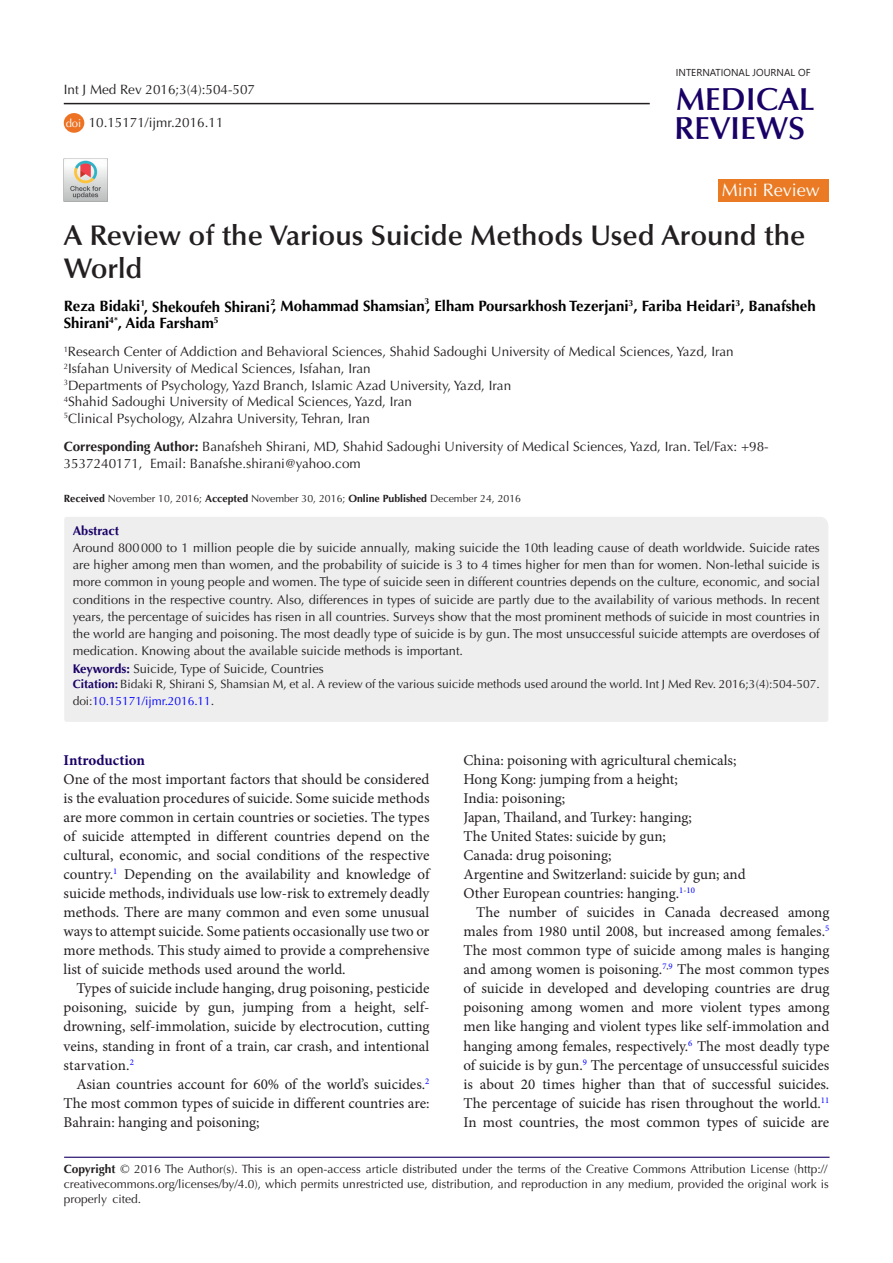
<style>
.page{position:relative;width:893px;height:1263px;background:#fff}
.page>*{position:absolute;margin:0;border:0;box-sizing:border-box;transform-origin:0 0}
.t1{font:600 31.95px "Optima LT Std";color:#190066}
.t2{font:600 28.5px/33px "Optima LT Std";color:#231f20}
.t3{font:18px "Optima LT Std";color:#fff}
.List_Paragraph{font:15px/19px "Minion Pro";color:#231f20;text-align:justify}
.t4{font:700 15px/16.5px "Optima LT Std";color:#000}
.t5{font:700 15px "Minion Pro";letter-spacing:-.005em;color:#190066}
.t6{font:13.5px/16.5px "Optima LT Std";color:#231f20}
.Default{font:12.75px/17.2px "Optima LT Std";color:#231f20;text-align:justify}
.Default-2{font:700 12.75px "Optima LT Std";color:#190066}
.t7{font:12px/15px "Optima LT Std";color:#231f20;text-align:justify}
.t8{font:11.25px "Optima LT Std";color:#fff}
.t9{font:10.5px "Optima LT Std";color:#231f20}
.t10{font:10.05px "Segoe UI";color:#231f20}
.s1{font-weight:700}
.s2{font-weight:700;color:#190066}
.s3{color:#00f}
.s4{font-size:12.75px}
</style>
<div class="page">
<hr style="left:64px;top:1157px;width:765px;height:1px;background:#190066">
<div style="left:64px;top:517px;width:764px;height:205px;background:#eee"></div>
<div style="left:718px;top:179px;width:111px;height:23px;background:#ea7b24"></div>
<img style="left:64px;top:159px;width:43px;height:43px">
<div style="left:64px;top:113px;width:20px;height:20px;background:#ed7223;border-radius:50%"></div>
<hr style="left:64px;top:103px;width:586px;height:1px;background:#231f20">
<p class="t6" style="left:64px;top:82px;width:193px">Int J Med Rev 2016;3(4):504-507</p>
<p class="t8" style="left:66px;top:116px;width:17px">doi</p>
<p class="t6" style="left:89px;top:114px;width:136px">10.15171/ijmr.2016.11</p>
<p class="t10" style="left:676px;top:63px;width:136px">INTERNATIONAL JOURNAL OF</p>
<p class="t1" style="left:676px;top:81px;width:140px">MEDICAL</p>
<p class="t1" style="left:674px;top:110px;width:133px">REVIEWS</p>
<p class="t3" style="left:722px;top:179px;width:100px">Mini Review</p>
<p class="t2" style="left:64px;top:219px;width:743px">A Review of the Various Suicide Methods Used Around the<br>World</p>
<p class="t4" style="left:64px;top:298px;width:753px">Reza Bidaki<sup>1</sup>, Shekoufeh Shirani<sup>2</sup>, Mohammad Shamsian<sup>3</sup>, Elham Poursarkhosh Tezerjani<sup>3</sup>, Fariba Heidari<sup>3</sup>, Banafsheh<br>Shirani<sup>4*</sup>, Aida Farsham<sup>5</sup></p>
<p class="t6" style="left:64px;top:343px;width:671px"><sup>1</sup>Research Center of Addiction and Behavioral Sciences, Shahid Sadoughi University of Medical Sciences, Yazd, Iran</p>
<p class="t6" style="left:64px;top:361px;width:308px"><sup>2</sup>Isfahan University of Medical Sciences, Isfahan, Iran</p>
<p class="t6" style="left:64px;top:377px;width:449px"><sup>3</sup>Departments of Psychology, Yazd Branch, Islamic Azad University, Yazd, Iran</p>
<p class="t6" style="left:64px;top:394px;width:350px"><sup>4</sup>Shahid Sadoughi University of Medical Sciences, Yazd, Iran</p>
<p class="t6" style="left:64px;top:410px;width:308px"><sup>5</sup>Clinical Psychology, Alzahra University, Tehran, Iran</p>
<p class="t6" style="left:64px;top:439px;width:706px"><span class="s1">Corresponding Author:</span> Banafsheh Shirani, MD, Shahid Sadoughi University of Medical Sciences, Yazd, Iran. Tel/Fax: +98-<br>3537240171, Email: Banafshe.shirani@yahoo.com</p>
<p class="t9" style="left:64px;top:492px;width:459px"><span class="s1">Received</span> November 10, 2016; <span class="s1">Accepted</span> November 30, 2016; <span class="s1">Online Published</span> December 24, 2016</p>
<p class="Default-2" style="left:73px;top:523px;width:48px">Abstract</p>
<p class="Default" style="left:73px;top:539px;width:749px">Around 800000 to 1 million people die by suicide annually, making suicide the 10th leading cause of death worldwide. Suicide rates are higher among men than women, and the probability of suicide is 3 to 4 times higher for men than for women. Non-lethal suicide is more common in young people and women. The type of suicide seen in different countries depends on the culture, economic, and social conditions in the respective country. Also, differences in types of suicide are partly due to the availability of various methods. In recent years, the percentage of suicides has risen in all countries. Surveys show that the most prominent methods of suicide in most countries in the world are hanging and poisoning. The most deadly type of suicide is by gun. The most unsuccessful suicide attempts are overdoses of medication. Knowing about the available suicide methods is important.</p>
<p class="Default" style="left:73px;top:660px;width:252px"><span class="s2">Keywords:</span> Suicide, Type of Suicide, Countries</p>
<p class="t7" style="left:73px;top:675px;width:748px;line-height:17.2px"><span class="s2">Citation:</span> Bidaki R, Shirani S, Shamsian M, et al. A review of the various suicide methods used around the world. Int J Med Rev. 2016;3(4):504-507. doi:<span class="s3">10.15171/ijmr.2016.11</span><span class="s4">.</span></p>
<p class="t5" style="left:64px;top:749px;width:83px">Introduction</p>
<p class="List_Paragraph" style="left:64px;top:769px;width:367px">One of the most important factors that should be considered is the evaluation procedures of suicide. Some suicide methods are more common in certain countries or societies. The types of suicide attempted in different countries depend on the cultural, economic, and social conditions of the respective country.<sup>1</sup> Depending on the availability and knowledge of suicide methods, individuals use low-risk to extremely deadly methods. There are many common and even some unusual ways to attempt suicide. Some patients occasionally use two or more methods. This study aimed to provide a comprehensive list of suicide methods used around the world.</p>
<p class="List_Paragraph" style="left:64px;top:979px;width:367px;text-indent:13px">Types of suicide include hanging, drug poisoning, pesticide poisoning, suicide by gun, jumping from a height, self&shy;drowning, self-immolation, suicide by electrocution, cutting veins, standing in front of a train, car crash, and intentional starvation.<sup>2</sup></p>
<p class="List_Paragraph" style="left:64px;top:1074px;width:367px;text-align:right">Asian countries account for 60% of the world’s suicides.<sup>2<br></sup>The most common types of suicide in different countries are:</p>
<p class="List_Paragraph" style="left:64px;top:1112px;width:198px">Bahrain: hanging and poisoning;</p>
<p class="List_Paragraph" style="left:463px;top:750px;width:274px">China: poisoning with agricultural chemicals;</p>
<p class="List_Paragraph" style="left:463px;top:769px;width:216px">Hong Kong: jumping from a height;</p>
<p class="List_Paragraph" style="left:463px;top:788px;width:103px">India: poisoning;</p>
<p class="List_Paragraph" style="left:463px;top:808px;width:230px">Japan, Thailand, and Turkey: hanging;</p>
<p class="List_Paragraph" style="left:463px;top:827px;width:204px">The United States: suicide by gun;</p>
<p class="List_Paragraph" style="left:463px;top:846px;width:149px">Canada: drug poisoning;</p>
<p class="List_Paragraph" style="left:463px;top:865px;width:284px">Argentine and Switzerland: suicide by gun; and</p>
<p class="List_Paragraph" style="left:463px;top:884px;width:233px">Other European countries: hanging.<sup>1</sup><sup>-</sup><sup>10</sup></p>
<p class="List_Paragraph" style="left:463px;top:903px;width:367px;text-indent:13px">The number of suicides in Canada decreased among males from 1980 until 2008, but increased among females.<sup>5<br></sup>The most common type of suicide among males is hanging and among women is poisoning.<sup>7</sup><sup>,</sup><sup>9</sup> The most common types of suicide in developed and developing countries are drug poisoning among women and more violent types among men like hanging and violent types like self-immolation and hanging among females, respectively.<sup>6</sup> The most deadly type of suicide is by gun.<sup>9</sup> The percentage of unsuccessful suicides is about 20 times higher than that of successful suicides.<br>The percentage of suicide has risen throughout the world.<sup>11<br></sup>In most countries, the most common types of suicide are</p>
<p class="t7" style="left:64px;top:1162px;width:766px"><span class="s1">Copyright</span> © 2016 The Author(s). This is an open-access article distributed under the terms of the Creative Commons Attribution License (http:// creativecommons.org/licenses/by/4.0), which permits unrestricted use, distribution, and reproduction in any medium, provided the original work is properly cited.</p>
</div>
